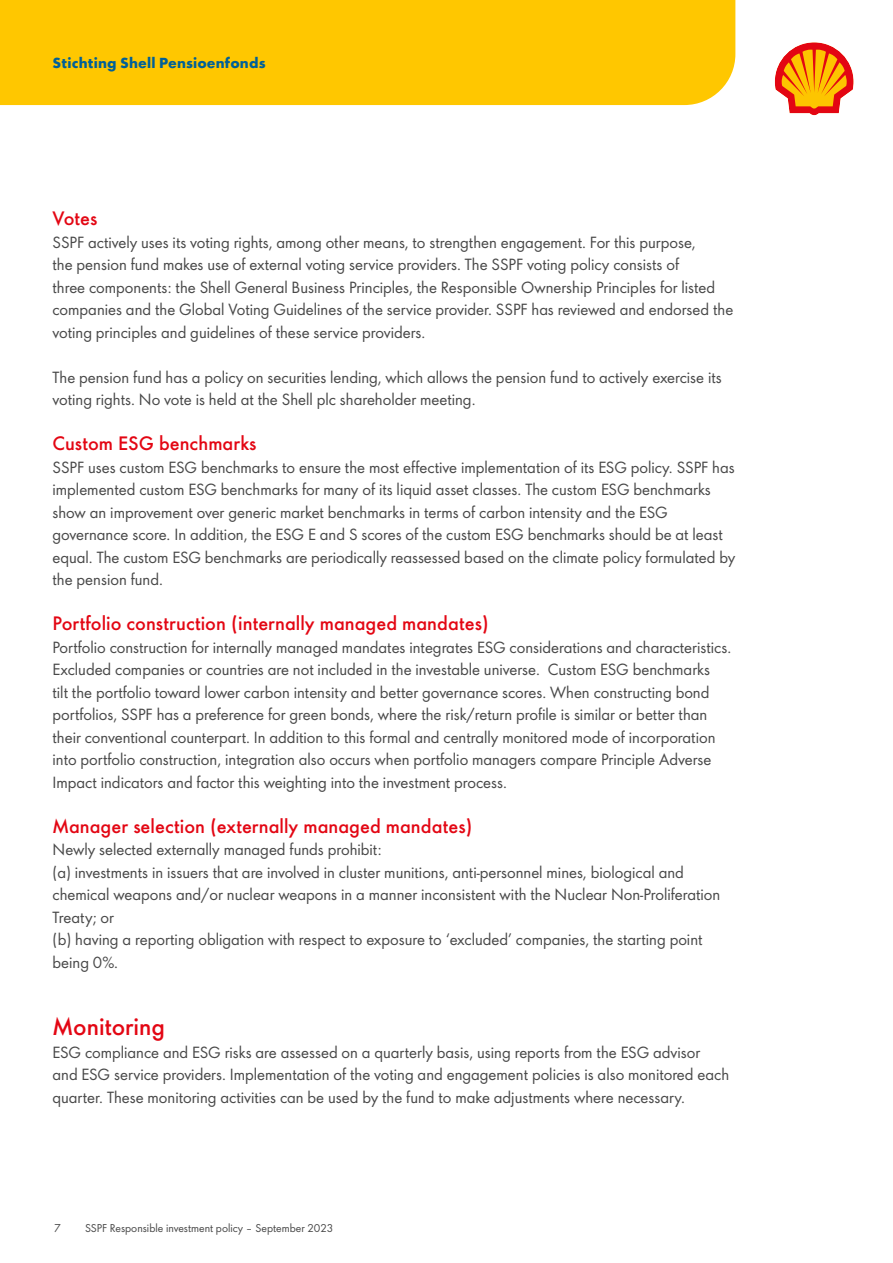
<style>
.page{position:relative;width:893px;height:1263px;background:#fff}
.page>*{position:absolute;margin:0;border:0;box-sizing:border-box;transform-origin:0 0}
.t1{font:500 22.5px "Shell";color:#e30613}
.t2{font:500 18px "Shell";color:#e30613}
.t3{font:15px/22.5px "Shell";color:#494949}
.t4{font:700 13.5px "Shell";letter-spacing:.01em;color:#006097}
.t5{font:10.5px "Shell";color:#494949}
</style>
<div class="page">
<div style="left:0;top:0;width:735px;height:105px;background:#ffc700"></div>
<svg style="left:774px;top:42px;width:80px;height:74px"></svg>
<p class="t4" style="left:53px;top:52px;width:214px">Stichting Shell Pensioenfonds</p>
<p class="t2" style="left:53px;top:203px;width:46px">Votes</p>
<p class="t3" style="left:53px;top:230px;width:682px">SSPF actively uses its voting rights, among other means, to strengthen engagement. For this purpose,<br>the pension fund makes use of external voting service providers. The SSPF voting policy consists of<br>three components: the Shell General Business Principles, the Responsible Ownership Principles for listed companies and the Global Voting Guidelines of the service provider. SSPF has reviewed and endorsed the voting principles and guidelines of these service providers.</p>
<p class="t3" style="left:53px;top:365px;width:671px">The pension fund has a policy on securities lending, which allows the pension fund to actively exercise its voting rights. No vote is held at the Shell plc shareholder meeting.</p>
<p class="t2" style="left:53px;top:428px;width:206px">Custom ESG benchmarks</p>
<p class="t3" style="left:53px;top:455px;width:684px">SSPF uses custom ESG benchmarks to ensure the most effective implementation of its ESG policy. SSPF has implemented custom ESG benchmarks for many of its liquid asset classes. The custom ESG benchmarks show an improvement over generic market benchmarks in terms of carbon intensity and the ESG governance score. In addition, the ESG E and S scores of the custom ESG benchmarks should be at least equal. The custom ESG benchmarks are periodically reassessed based on the climate policy formulated by the pension fund.</p>
<p class="t2" style="left:53px;top:608px;width:438px">Portfolio construction (internally managed mandates)</p>
<p class="t3" style="left:53px;top:635px;width:680px">Portfolio construction for internally managed mandates integrates ESG considerations and characteristics.<br>Excluded companies or countries are not included in the investable universe. Custom ESG benchmarks<br>tilt the portfolio toward lower carbon intensity and better governance scores. When constructing bond portfolios, SSPF has a preference for green bonds, where the risk/return profile is similar or better than their conventional counterpart. In addition to this formal and centrally monitored mode of incorporation into portfolio construction, integration also occurs when portfolio managers compare Principle Adverse Impact indicators and factor this weighting into the investment process.</p>
<p class="t2" style="left:53px;top:811px;width:421px">Manager selection (externally managed mandates)</p>
<p class="t3" style="left:53px;top:837px;width:669px">Newly selected externally managed funds prohibit:<br>(a) investments in issuers that are involved in cluster munitions, anti-personnel mines, biological and chemical weapons and/or nuclear weapons in a manner inconsistent with the Nuclear Non-Proliferation Treaty; or<br>(b) having a reporting obligation with respect to exposure to ‘excluded’ companies, the starting point being 0%.</p>
<h1 class="t1" style="left:53px;top:1007px;width:114px">Monitoring</h1>
<p class="t3" style="left:53px;top:1040px;width:678px">ESG compliance and ESG risks are assessed on a quarterly basis, using reports from the ESG advisor and ESG service providers. Implementation of the voting and engagement policies is also monitored each quarter. These monitoring activities can be used by the fund to make adjustments where necessary.</p>
<p class="t5" style="left:54px;top:1219px;width:8px">7</p>
<p class="t5" style="left:85px;top:1219px;width:250px">SSPF Responsible investment policy – September 2023</p>
</div>
